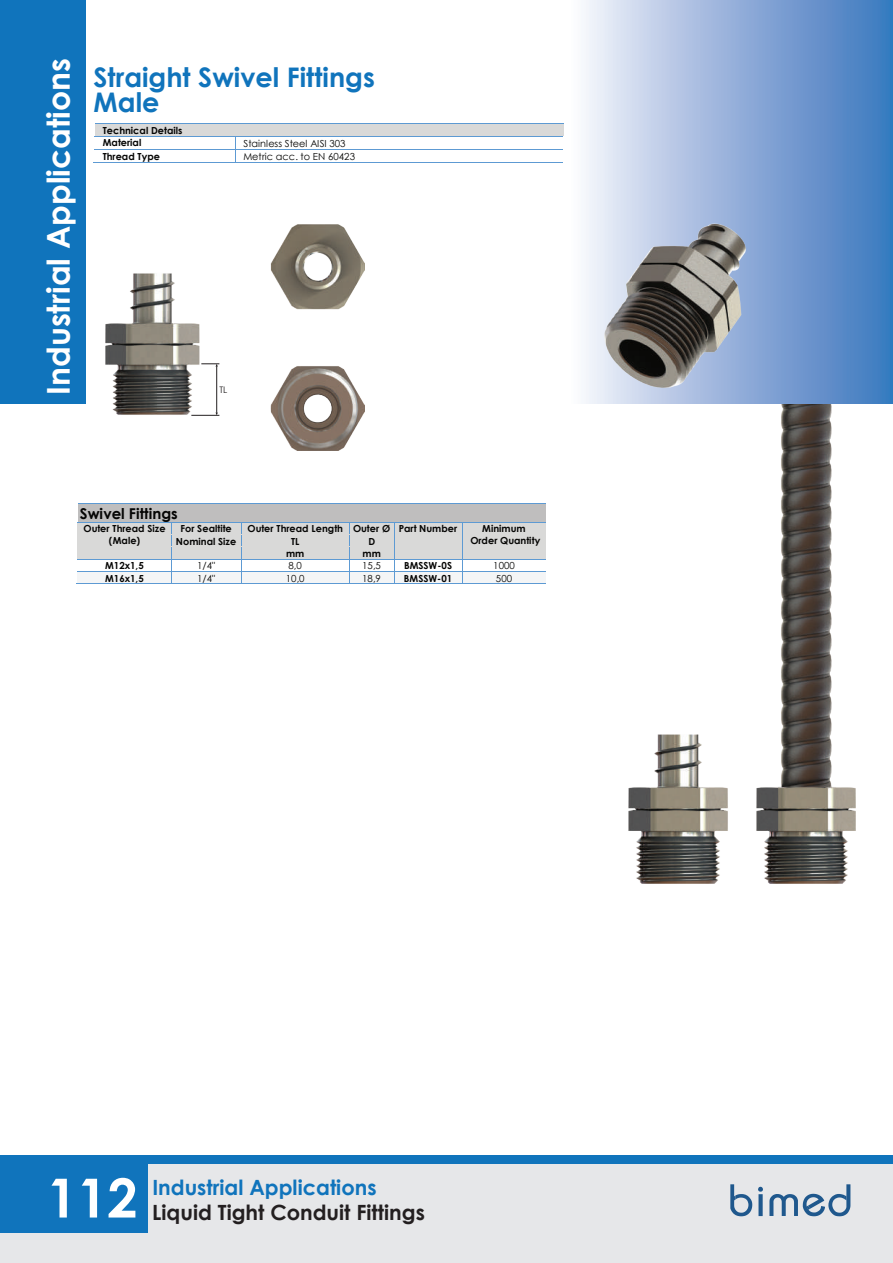
<style>
.page{position:relative;width:893px;height:1263px;background:#fff}
.page>*{position:absolute;margin:0;border:0;box-sizing:border-box;transform-origin:0 0}
.t1{font:700 54px "Century Gothic";color:#fff}
.t2{font:700 31.5px "Century Gothic";color:#fff}
.t3{font:700 27px/24.9px "Century Gothic";color:#1074bc}
.t4{font:700 21px "Century Gothic";color:#231f20}
.t5{font:700 21px "Century Gothic";color:#1074bc}
.t6{font:700 15px "Century Gothic";color:#050504}
.t7{font:700 9.75px/12.8px "Century Gothic";color:#050504}
.t8{font:9.75px "Century Gothic";color:#050504}
.t9{font:9px "Century Gothic";color:#231f20}
</style>
<div class="page">
<img style="left:628px;top:404px;width:228px;height:479px">
<div style="left:0;top:0;width:85px;height:404px;background:#1074bc"></div>
<div style="left:0;top:1160px;width:893px;height:103px;background:#e6e7e9"></div>
<div style="left:0;top:1160px;width:148px;height:73px;background:#1074bc"></div>
<svg style="left:758px;top:1187px;width:5px;height:29px"></svg>
<svg style="left:730px;top:1184px;width:22px;height:32px"></svg>
<svg style="left:769px;top:1184px;width:81px;height:32px"></svg>
<div style="left:0;top:1156px;width:893px;height:8px;background:#1074bc"></div>
<div style="left:570px;top:0;width:323px;height:404px;background:linear-gradient(to right,#f9f6fb,#3773bc)"></div>
<img style="left:588px;top:33px;width:258px;height:366px">
<img style="left:106px;top:225px;width:258px;height:225px">
<hr style="left:216px;top:366px;width:1px;height:47px;background:#231f20">
<svg style="left:201px;top:364px;width:18px;height:3px"></svg>
<svg style="left:191px;top:412px;width:28px;height:4px"></svg>
<div style="left:95px;top:123px;width:468px;height:13px;background:#d9d9d8"></div>
<hr style="left:95px;top:123px;width:468px;height:1px;background:#5d9ad3">
<hr style="left:95px;top:136px;width:140px;height:1px;background:#5d9ad3">
<hr style="left:236px;top:136px;width:327px;height:1px;background:#5d9ad3">
<hr style="left:95px;top:149px;width:140px;height:1px;background:#5d9ad3">
<hr style="left:236px;top:149px;width:327px;height:1px;background:#5d9ad3">
<hr style="left:94px;top:162px;width:141px;height:1px;background:#5d9ad3">
<svg style="left:235px;top:136px;width:1px;height:27px"></svg>
<hr style="left:236px;top:162px;width:327px;height:1px;background:#5d9ad3">
<div style="left:80px;top:504px;width:463px;height:18px;background:#bfbebe"></div>
<hr style="left:78px;top:503px;width:468px;height:1px;background:#5d9ad3">
<div style="left:78px;top:522px;width:93px;height:37px;background:#d9d9d8"></div>
<div style="left:171px;top:522px;width:70px;height:12px;background:#d9d9d8"></div>
<div style="left:241px;top:522px;width:108px;height:12px;background:#d9d9d8"></div>
<div style="left:349px;top:522px;width:45px;height:12px;background:#d9d9d8"></div>
<div style="left:394px;top:522px;width:68px;height:37px;background:#d9d9d8"></div>
<div style="left:462px;top:522px;width:84px;height:37px;background:#d9d9d8"></div>
<hr style="left:78px;top:522px;width:93px;height:1px;background:#5d9ad3">
<hr style="left:171px;top:522px;width:70px;height:1px;background:#5d9ad3">
<hr style="left:241px;top:522px;width:108px;height:1px;background:#5d9ad3">
<hr style="left:349px;top:522px;width:45px;height:1px;background:#5d9ad3">
<hr style="left:394px;top:522px;width:68px;height:1px;background:#5d9ad3">
<hr style="left:462px;top:522px;width:84px;height:1px;background:#5d9ad3">
<div style="left:171px;top:535px;width:70px;height:12px;background:#d9d9d8"></div>
<div style="left:241px;top:535px;width:108px;height:12px;background:#d9d9d8"></div>
<div style="left:349px;top:535px;width:45px;height:12px;background:#d9d9d8"></div>
<hr style="left:171px;top:534px;width:70px;height:1px;background:#d9d9d8">
<hr style="left:241px;top:534px;width:108px;height:1px;background:#d9d9d8">
<hr style="left:349px;top:534px;width:45px;height:1px;background:#d9d9d8">
<div style="left:171px;top:547px;width:70px;height:12px;background:#d9d9d8"></div>
<div style="left:241px;top:547px;width:108px;height:12px;background:#d9d9d8"></div>
<div style="left:349px;top:547px;width:45px;height:12px;background:#d9d9d8"></div>
<hr style="left:78px;top:559px;width:93px;height:1px;background:#5d9ad3">
<hr style="left:171px;top:559px;width:70px;height:1px;background:#5d9ad3">
<hr style="left:241px;top:559px;width:108px;height:1px;background:#5d9ad3">
<hr style="left:349px;top:559px;width:45px;height:1px;background:#5d9ad3">
<hr style="left:394px;top:559px;width:68px;height:1px;background:#5d9ad3">
<hr style="left:462px;top:559px;width:84px;height:1px;background:#5d9ad3">
<div style="left:78px;top:572px;width:93px;height:12px;background:#f4f5f6"></div>
<div style="left:171px;top:572px;width:70px;height:12px;background:#f4f5f6"></div>
<div style="left:241px;top:572px;width:108px;height:12px;background:#f4f5f6"></div>
<div style="left:349px;top:572px;width:45px;height:12px;background:#f4f5f6"></div>
<div style="left:394px;top:572px;width:68px;height:12px;background:#f4f5f6"></div>
<div style="left:462px;top:572px;width:84px;height:12px;background:#f4f5f6"></div>
<hr style="left:78px;top:571px;width:93px;height:1px;background:#5d9ad3">
<hr style="left:171px;top:571px;width:70px;height:1px;background:#5d9ad3">
<hr style="left:241px;top:571px;width:108px;height:1px;background:#5d9ad3">
<hr style="left:349px;top:571px;width:45px;height:1px;background:#5d9ad3">
<hr style="left:394px;top:571px;width:68px;height:1px;background:#5d9ad3">
<hr style="left:462px;top:571px;width:84px;height:1px;background:#5d9ad3">
<hr style="left:77px;top:584px;width:94px;height:1px;background:#5d9ad3">
<svg style="left:171px;top:523px;width:1px;height:61px"></svg>
<hr style="left:171px;top:584px;width:70px;height:1px;background:#5d9ad3">
<svg style="left:241px;top:523px;width:1px;height:61px"></svg>
<hr style="left:241px;top:584px;width:108px;height:1px;background:#5d9ad3">
<svg style="left:349px;top:523px;width:1px;height:61px"></svg>
<hr style="left:349px;top:584px;width:45px;height:1px;background:#5d9ad3">
<svg style="left:394px;top:523px;width:1px;height:61px"></svg>
<hr style="left:394px;top:584px;width:68px;height:1px;background:#5d9ad3">
<svg style="left:462px;top:523px;width:1px;height:61px"></svg>
<hr style="left:462px;top:584px;width:84px;height:1px;background:#5d9ad3">
<h2 class="t2" style="left:34px;top:395px;width:338px;rotate:-90deg">Industrial Applications</h2>
<h3 class="t3" style="left:94px;top:64px;width:283px">Straight Swivel Fittings<br>Male</h3>
<p class="t7" style="left:103px;top:123px;width:81px">Technical Details<br>Material</p>
<p class="t8" style="left:243px;top:136px;width:104px">Stainless Steel AISI 303</p>
<p class="t7" style="left:103px;top:149px;width:59px">Thread Type</p>
<p class="t8" style="left:243px;top:150px;width:113px">Metric acc. to EN 60423</p>
<p class="t9" style="left:219px;top:384px;width:9px">TL</p>
<h3 class="t6" style="left:80px;top:502px;width:99px">Swivel Fittings</h3>
<p class="t7" style="left:84px;top:522px;width:84px;line-height:12px;text-align:center">Outer Thread Size (Male)</p>
<p class="t7" style="left:181px;top:522px;width:53px">For Sealtite</p>
<p class="t7" style="left:248px;top:522px;width:211px">Outer Thread Length Outer Ø Part Number</p>
<p class="t7" style="left:482px;top:522px;width:45px">Minimum</p>
<p class="t7" style="left:176px;top:534px;width:62px">Nominal Size</p>
<p class="t7" style="left:291px;top:534px;width:10px">TL</p>
<p class="t7" style="left:368px;top:534px;width:8px">D</p>
<p class="t7" style="left:470px;top:534px;width:71px">Order Quantity</p>
<p class="t7" style="left:286px;top:547px;width:20px">mm</p>
<p class="t7" style="left:363px;top:547px;width:20px">mm</p>
<p class="t7" style="left:105px;top:559px;width:40px">M12x1,5</p>
<p class="t8" style="left:197px;top:559px;width:20px">1/4"</p>
<p class="t8" style="left:289px;top:559px;width:15px">8,0</p>
<p class="t8" style="left:362px;top:559px;width:20px">15,5</p>
<p class="t7" style="left:404px;top:559px;width:49px">BMSSW-0S</p>
<p class="t8" style="left:493px;top:559px;width:23px">1000</p>
<p class="t7" style="left:105px;top:571px;width:40px">M16x1,5</p>
<p class="t8" style="left:197px;top:571px;width:20px">1/4"</p>
<p class="t8" style="left:286px;top:571px;width:20px">10,0</p>
<p class="t8" style="left:362px;top:571px;width:20px">18,9</p>
<p class="t7" style="left:404px;top:571px;width:50px">BMSSW-01</p>
<p class="t8" style="left:496px;top:571px;width:18px">500</p>
<h1 class="t1" style="left:47px;top:1157px;width:92px">112</h1>
<h3 class="t5" style="left:152px;top:1171px;width:226px">Industrial Applications</h3>
<h3 class="t4" style="left:152px;top:1197px;width:274px">Liquid Tight Conduit Fittings</h3>
</div>
